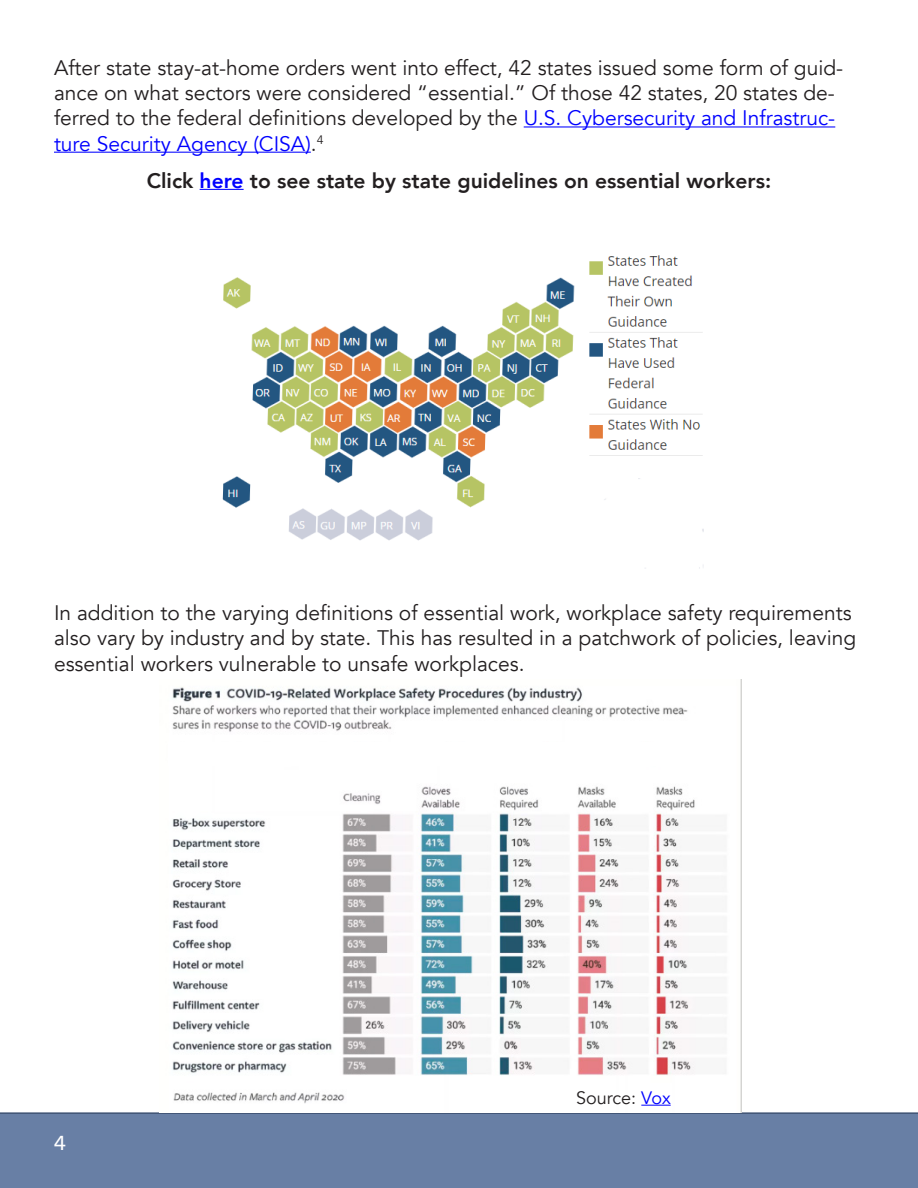
<style>
.page{position:relative;width:918px;height:1188px;background:#fff}
.page>*{position:absolute;margin:0;border:0;box-sizing:border-box;transform-origin:0 0}
.t1{font:21px/25.2px "Avenir";color:#231f20}
.t2{font:800 21px "Avenir";color:#231f20}
.t3{font:21px "Neue Haas Unica W1 G";color:#fff}
.t4{font:18px "Avenir";color:#231f20}
.s1{color:#00f}
</style>
<div class="page">
<hr style="left:524px;top:126px;width:311px;height:1px;background:#00f">
<hr style="left:54px;top:152px;width:257px;height:1px;background:#00f">
<hr style="left:200px;top:189px;width:44px;height:1px;background:#00f">
<div style="left:0;top:1112px;width:918px;height:76px;background:#687fa5"></div>
<img style="left:172px;top:679px;width:570px;height:433px">
<img style="left:222px;top:255px;width:482px;height:314px">
<hr style="left:641px;top:1105px;width:30px;height:1px;background:#00f">
<div style="left:168px;top:742px;width:564px;height:24px;background:#fff"></div>
<p class="t1" style="left:54px;top:56px;width:791px">After state stay-at-home orders went into effect, 42 states issued some form of guid&shy;ance on what sectors were considered “essential.” Of those 42 states, 20 states de&shy;ferred to the federal definitions developed by the <span class="s1">U.S. Cybersecurity and Infrastruc&shy;ture Security Agency (CISA)</span>.<sup>4</sup></p>
<p class="t2" style="left:147px;top:164px;width:626px">Click <span class="s1">here</span> to see state by state guidelines on essential workers:</p>
<p class="t1" style="left:54px;top:601px;width:804px">In addition to the varying definitions of essential work, workplace safety requirements also vary by industry and by state. This has resulted in a patchwork of policies, leaving essential workers vulnerable to unsafe workplaces.</p>
<p class="t3" style="left:54px;top:1127px;width:13px">4</p>
<p class="t4" style="left:576px;top:1087px;width:96px">Source: <span class="s1">Vox</span></p>
</div>
